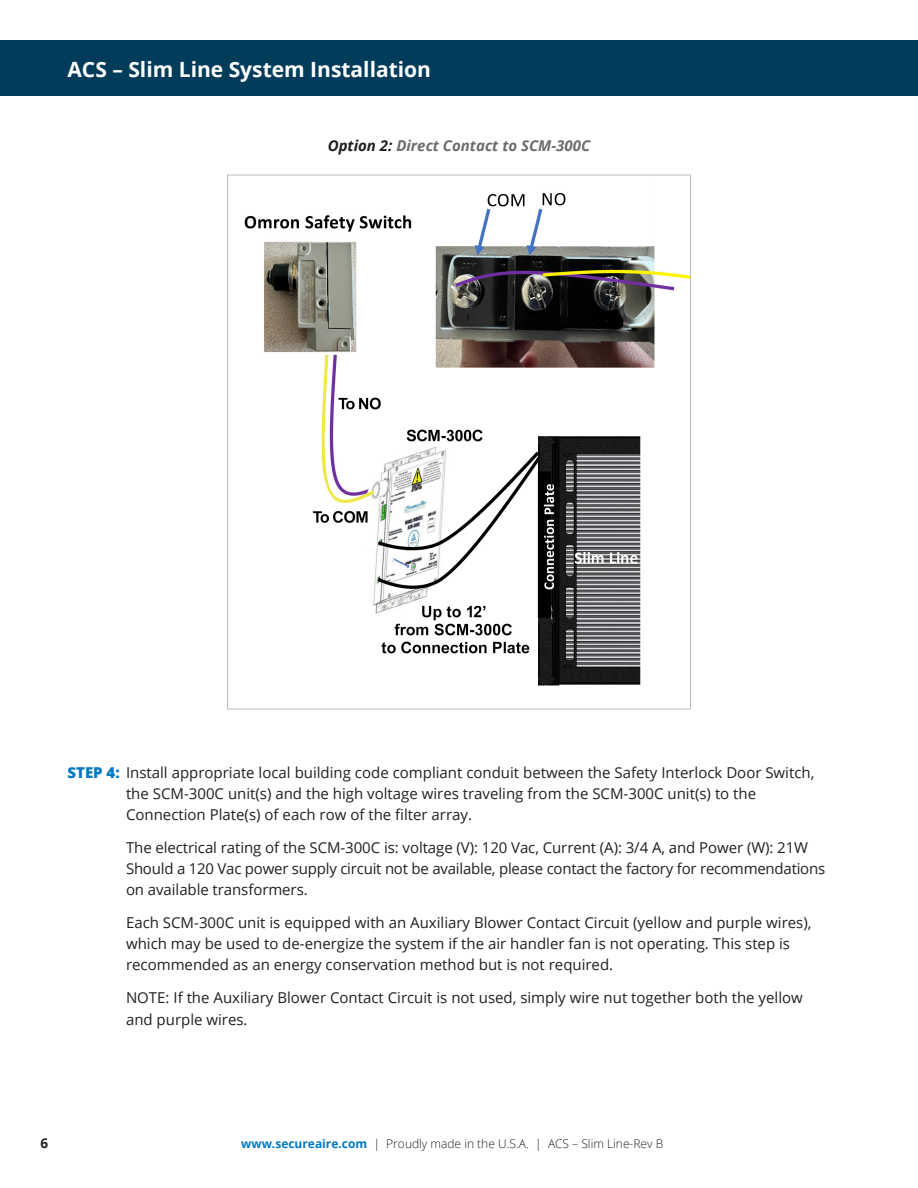
<style>
.page{position:relative;width:918px;height:1188px;background:#fff}
.page>*{position:absolute;margin:0;border:0;box-sizing:border-box;transform-origin:0 0}
.t1{font:700 21px "Open Sans";color:#fff}
.Step_Text{font:15px/21px "Open Sans";color:#231f20}
.Body_Copy{font:italic 700 15px "Open Sans";color:#6c6d70}
.t2{font:700 13.5px "Open Sans";color:#231f20}
.t3{font:300 12px "Open Sans";color:#231f20}
.s1{color:#231f20}
.s2{font-weight:800;color:#0079c2}
.s3{font-weight:700;color:#0079c2}
</style>
<div class="page">
<div style="left:0;top:40px;width:918px;height:56px;background:#023c5b"></div>
<img style="left:244px;top:193px;width:445px;height:493px">
<p class="t1" style="left:68px;top:54px;width:365px">ACS – Slim Line System Installation</p>
<p class="Body_Copy" style="left:328px;top:135px;width:264px"><span class="s1">Option 2:</span> Direct Contact to SCM-300C</p>
<p class="Step_Text" style="left:126px;top:761px;width:690px;text-indent:-58px"><span class="s2">STEP 4:</span> Install appropriate local building code compliant conduit between the Safety Interlock Door Switch, the SCM-300C unit(s) and the high voltage wires traveling from the SCM-300C unit(s) to the<br>Connection Plate(s) of each row of the filter array.</p>
<p class="Step_Text" style="left:126px;top:836px;width:701px">The electrical rating of the SCM-300C is: voltage (V): 120 Vac, Current (A): 3/4 A, and Power (W): 21W<br>Should a 120 Vac power supply circuit not be available, please contact the factory for recommendations on available transformers.</p>
<p class="Step_Text" style="left:126px;top:911px;width:687px">Each SCM-300C unit is equipped with an Auxiliary Blower Contact Circuit (yellow and purple wires), which may be used to de-energize the system if the air handler fan is not operating. This step is recommended as an energy conservation method but is not required.</p>
<p class="Step_Text" style="left:126px;top:986px;width:678px;line-height:22.5px">NOTE: If the Auxiliary Blower Contact Circuit is not used, simply wire nut together both the yellow and purple wires.</p>
<p class="t2" style="left:40px;top:1133px;width:9px">6</p>
<p class="t3" style="left:241px;top:1135px;width:424px"><span class="s3">www.secureaire.com</span> | Proudly made in the U.S.A. | ACS – Slim Line-Rev B</p>
</div>
